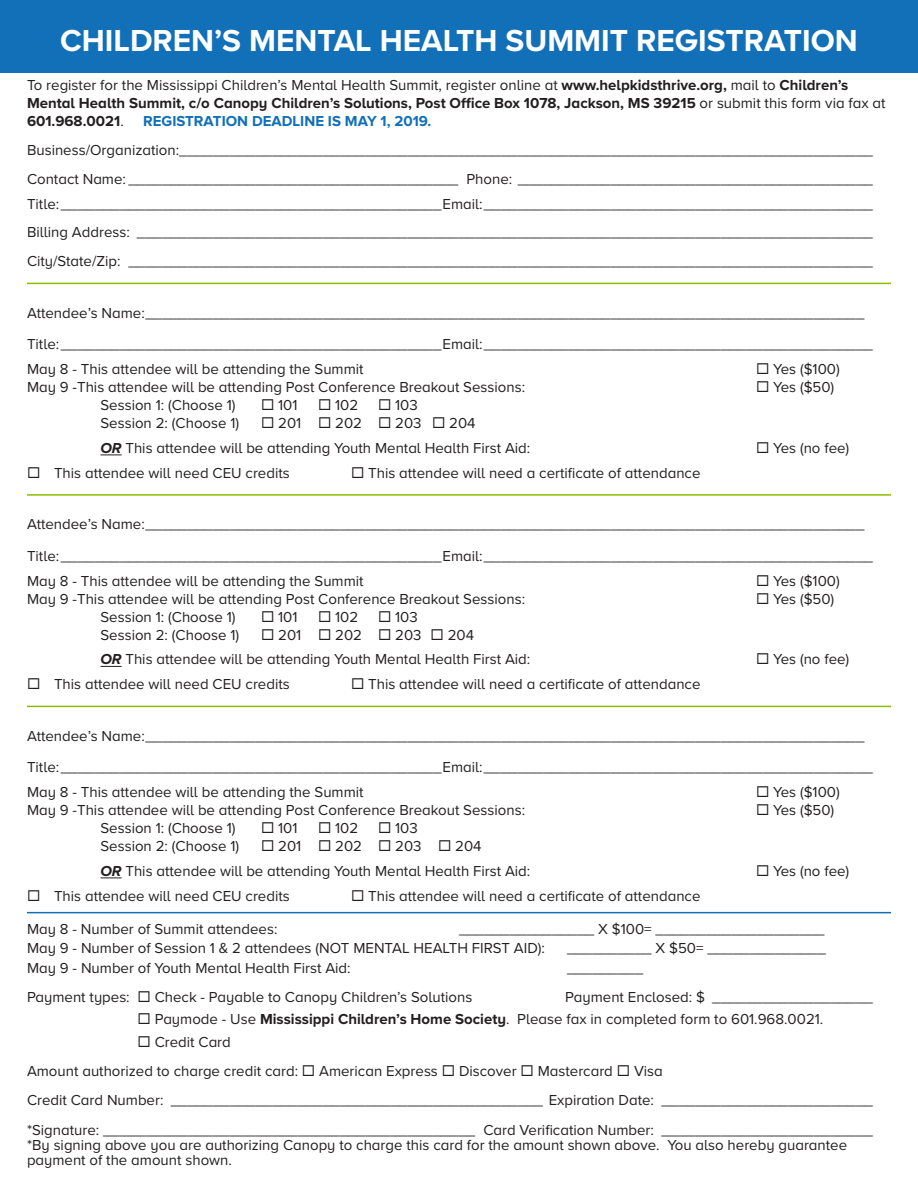
<style>
.page{position:relative;width:918px;height:1188px;background:#fff}
.page>*{position:absolute;margin:0;border:0;box-sizing:border-box;transform-origin:0 0}
.t1{font:700 31.5px "Proxima Nova A";color:#fff}
.t2{font:15px/19.5px "Proxima Nova A";color:#231f20}
.t3{font:700 15px/18px "Proxima Nova A";color:#231f20}
.t4{font:700 15px "Proxima Nova";color:#1170b8}
.s1{font-weight:400}
.s2{font-weight:700;font-style:italic}
.s3{font-weight:700}
</style>
<div class="page">
<hr style="left:27px;top:283px;width:864px;height:1px;background:#8dbb00">
<svg style="left:100px;top:455px;width:22px;height:1px"></svg>
<hr style="left:27px;top:494px;width:864px;height:2px;background:#8dbb00">
<svg style="left:100px;top:666px;width:22px;height:1px"></svg>
<hr style="left:27px;top:706px;width:864px;height:1px;background:#8dbb00">
<svg style="left:100px;top:878px;width:22px;height:1px"></svg>
<hr style="left:27px;top:912px;width:864px;height:1px;background:#1170b8">
<div style="left:0;top:0;width:918px;height:72px;background:#1170b8"></div>
<p class="t1" style="left:60px;top:17px;width:799px">CHILDREN’S MENTAL HEALTH SUMMIT REGISTRATION</p>
<p class="t3" style="left:27px;top:76px;width:860px"><span class="s1">To register for the Mississippi Children’s Mental Health Summit, register online at</span> www.helpkidsthrive.org, <span class="s1">mail to</span> Children’s<br>Mental Health Summit, c/o Canopy Children’s Solutions, Post Office Box 1078, Jackson, MS 39215 <span class="s1">or submit this form via fax at<br></span>601.968.0021<span class="s1">.</span></p>
<p class="t4" style="left:143px;top:114px;width:290px">REGISTRATION DEADLINE IS MAY 1, 2019.</p>
<p class="t2" style="left:27px;top:140px;width:847px">Business/Organization:__________________________________________________________________________________</p>
<p class="t2" style="left:27px;top:168px;width:847px">Contact Name: _______________________________________ Phone: __________________________________________</p>
<p class="t2" style="left:27px;top:193px;width:847px">Title:_____________________________________________Email:______________________________________________</p>
<p class="t2" style="left:27px;top:222px;width:847px">Billing Address: _______________________________________________________________________________________</p>
<p class="t2" style="left:27px;top:251px;width:847px">City/State/Zip: ________________________________________________________________________________________</p>
<p class="t2" style="left:27px;top:303px;width:839px">Attendee’s Name:_____________________________________________________________________________________</p>
<p class="t2" style="left:27px;top:334px;width:847px">Title:_____________________________________________Email:______________________________________________</p>
<p class="t2" style="left:27px;top:359px;width:338px">May 8 - This attendee will be attending the Summit</p>
<p class="t2" style="left:756px;top:359px;width:85px">◻ Yes ($100)</p>
<p class="t2" style="left:27px;top:377px;width:500px">May 9 -This attendee will be attending Post Conference Breakout Sessions:</p>
<p class="t2" style="left:756px;top:377px;width:80px">◻ Yes ($50)</p>
<p class="t2" style="left:100px;top:395px;width:137px">Session 1: (Choose 1)</p>
<p class="t2" style="left:261px;top:395px;width:38px">◻ 101</p>
<p class="t2" style="left:318px;top:395px;width:42px">◻ 102</p>
<p class="t2" style="left:378px;top:395px;width:41px">◻ 103</p>
<p class="t2" style="left:100px;top:413px;width:140px">Session 2: (Choose 1)</p>
<p class="t2" style="left:261px;top:413px;width:216px">◻ 201 ◻ 202 ◻ 203 ◻ 204</p>
<p class="t2" style="left:100px;top:438px;width:431px"><span class="s2">OR</span> This attendee will be attending Youth Mental Health First Aid:</p>
<p class="t2" style="left:756px;top:438px;width:95px">◻ Yes (no fee)</p>
<p class="t2" style="left:54px;top:462px;width:237px">This attendee will need CEU credits</p>
<p class="t2" style="left:351px;top:462px;width:351px">◻ This attendee will need a certificate of attendance</p>
<p class="t2" style="left:27px;top:514px;width:839px">Attendee’s Name:_____________________________________________________________________________________</p>
<p class="t2" style="left:27px;top:546px;width:847px">Title:_____________________________________________Email:______________________________________________</p>
<p class="t2" style="left:27px;top:570px;width:338px">May 8 - This attendee will be attending the Summit</p>
<p class="t2" style="left:756px;top:570px;width:85px">◻ Yes ($100)</p>
<p class="t2" style="left:27px;top:588px;width:500px">May 9 -This attendee will be attending Post Conference Breakout Sessions:</p>
<p class="t2" style="left:756px;top:588px;width:80px">◻ Yes ($50)</p>
<p class="t2" style="left:100px;top:606px;width:137px">Session 1: (Choose 1)</p>
<p class="t2" style="left:261px;top:606px;width:38px">◻ 101</p>
<p class="t2" style="left:318px;top:606px;width:42px">◻ 102</p>
<p class="t2" style="left:378px;top:606px;width:41px">◻ 103</p>
<p class="t2" style="left:100px;top:624px;width:140px">Session 2: (Choose 1)</p>
<p class="t2" style="left:261px;top:624px;width:215px">◻ 201 ◻ 202 ◻ 203 ◻ 204</p>
<p class="t2" style="left:100px;top:649px;width:431px"><span class="s2">OR</span> This attendee will be attending Youth Mental Health First Aid:</p>
<p class="t2" style="left:756px;top:649px;width:95px">◻ Yes (no fee)</p>
<p class="t2" style="left:54px;top:674px;width:237px">This attendee will need CEU credits</p>
<p class="t2" style="left:351px;top:674px;width:351px">◻ This attendee will need a certificate of attendance</p>
<p class="t2" style="left:27px;top:726px;width:839px">Attendee’s Name:_____________________________________________________________________________________</p>
<p class="t2" style="left:27px;top:757px;width:847px">Title:_____________________________________________Email:______________________________________________</p>
<p class="t2" style="left:27px;top:782px;width:338px">May 8 - This attendee will be attending the Summit</p>
<p class="t2" style="left:756px;top:782px;width:85px">◻ Yes ($100)</p>
<p class="t2" style="left:27px;top:800px;width:500px">May 9 -This attendee will be attending Post Conference Breakout Sessions:</p>
<p class="t2" style="left:756px;top:800px;width:80px">◻ Yes ($50)</p>
<p class="t2" style="left:100px;top:818px;width:137px">Session 1: (Choose 1)</p>
<p class="t2" style="left:261px;top:818px;width:38px">◻ 101</p>
<p class="t2" style="left:318px;top:818px;width:42px">◻ 102</p>
<p class="t2" style="left:378px;top:818px;width:41px">◻ 103</p>
<p class="t2" style="left:100px;top:836px;width:140px">Session 2: (Choose 1)</p>
<p class="t2" style="left:261px;top:836px;width:222px">◻ 201 ◻ 202 ◻ 203 ◻ 204</p>
<p class="t2" style="left:100px;top:861px;width:431px"><span class="s2">OR</span> This attendee will be attending Youth Mental Health First Aid:</p>
<p class="t2" style="left:756px;top:861px;width:95px">◻ Yes (no fee)</p>
<p class="t2" style="left:54px;top:885px;width:237px">This attendee will need CEU credits</p>
<p class="t2" style="left:351px;top:885px;width:351px">◻ This attendee will need a certificate of attendance</p>
<p class="t2" style="left:27px;top:918px;width:252px">May 8 - Number of Summit attendees:</p>
<p class="t2" style="left:27px;top:918px;width:799px;text-indent:432px">________________ X $100= ____________________<br>May 9 - Number of Session 1 &amp; 2 attendees (NOT MENTAL HEALTH FIRST AID):</p>
<p class="t2" style="left:567px;top:938px;width:260px">__________ X $50= ______________</p>
<p class="t2" style="left:27px;top:957px;width:325px">May 9 - Number of Youth Mental Health First Aid:</p>
<p class="t2" style="left:567px;top:957px;width:78px">_________</p>
<p class="t2" style="left:27px;top:987px;width:447px">Payment types: ◻ Check - Payable to Canopy Children’s Solutions</p>
<p class="t2" style="left:565px;top:987px;width:309px">Payment Enclosed: $ ___________________</p>
<p class="t2" style="left:138px;top:1009px;width:687px">◻ Paymode - Use <span class="s3">Mississippi Children’s Home Society</span>. Please fax in completed form to 601.968.0021.</p>
<p class="t2" style="left:138px;top:1032px;width:95px">◻ Credit Card</p>
<p class="t2" style="left:27px;top:1061px;width:637px">Amount authorized to charge credit card: ◻ American Express ◻ Discover ◻ Mastercard ◻ Visa</p>
<p class="t2" style="left:27px;top:1090px;width:847px">Credit Card Number: ____________________________________________ Expiration Date: _________________________</p>
<p class="t2" style="left:27px;top:1119px;width:847px">*Signature: ____________________________________________ Card Verification Number: _________________________</p>
<p class="t2" style="left:27px;top:1137px;width:822px;line-height:15px">*By signing above you are authorizing Canopy to charge this card for the amount shown above. You also hereby guarantee payment of the amount shown.</p>
</div>
